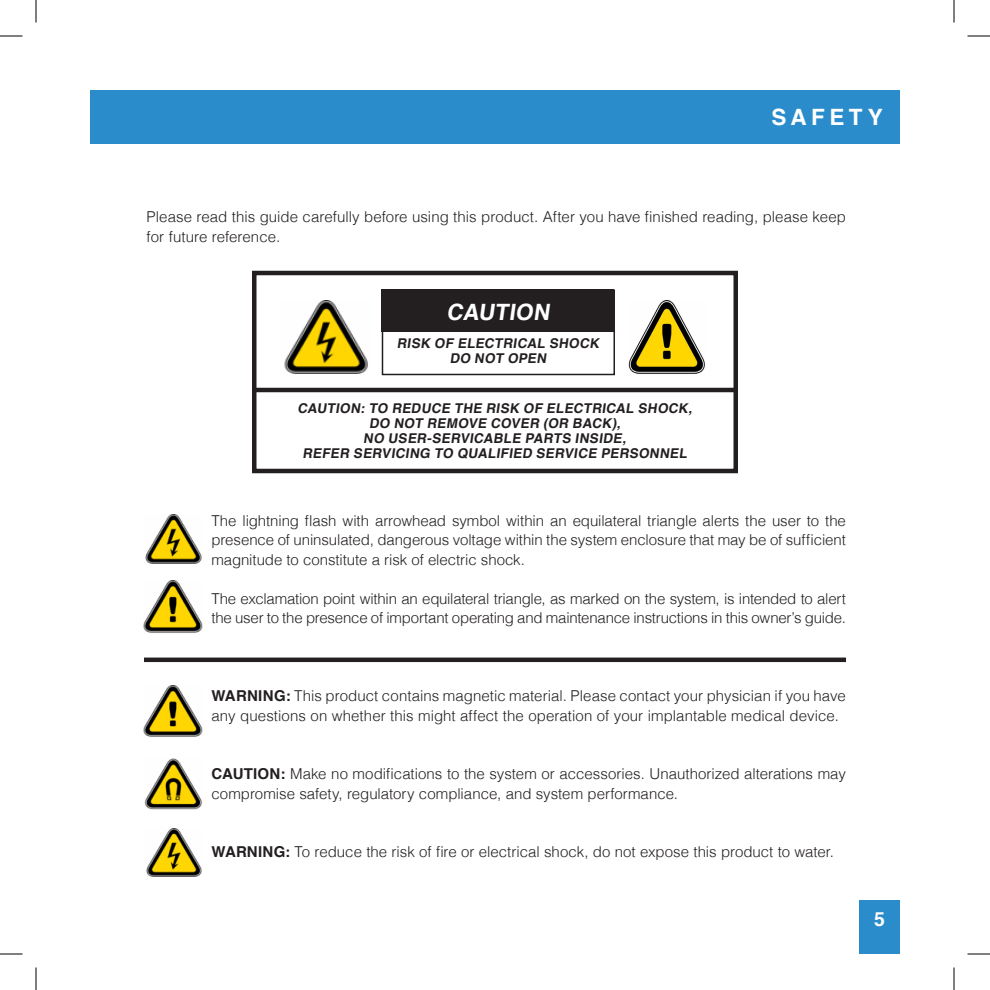
<style>
.page{position:relative;width:990px;height:990px;background:#fff}
.page>*{position:absolute;margin:0;border:0;box-sizing:border-box;transform-origin:0 0}
.t1{font:700 22.5px "Helvetica";letter-spacing:.195em;color:#fff}
.t2{font:700 19.5px "Helvetica";color:#fff}
.t3{font:300 15px/19.5px "Helvetica";color:#231f20}
.t4{font:700 13.5px "Helvetica";color:#231f20}
.s1{font-weight:700}
</style>
<div class="page">
<div style="left:860px;top:900px;width:40px;height:54px;background:#2a8ccb"></div>
<img style="left:284px;top:301px;width:84px;height:73px">
<div style="left:252px;top:271px;width:486px;height:202px;border:4px solid #231f20"></div>
<img style="left:628px;top:301px;width:77px;height:73px">
<hr style="left:253px;top:388px;width:483px;height:4px;background:#231f20">
<div style="left:382px;top:290px;width:232px;height:42px;background:#231f20"></div>
<div style="left:382px;top:290px;width:233px;height:85px;border:2px solid #231f20"></div>
<img style="left:145px;top:515px;width:57px;height:48px">
<img style="left:144px;top:581px;width:58px;height:52px">
<img style="left:144px;top:685px;width:58px;height:52px">
<img style="left:144px;top:758px;width:58px;height:52px">
<hr style="left:144px;top:658px;width:702px;height:4px;background:#231f20">
<img style="left:146px;top:828px;width:56px;height:49px">
<div style="left:90px;top:90px;width:810px;height:54px;background:#2a8ccb"></div>
<svg style="left:0;top:36px;width:22px;height:1px"></svg>
<svg style="left:968px;top:36px;width:22px;height:1px"></svg>
<svg style="left:0;top:954px;width:22px;height:1px"></svg>
<svg style="left:968px;top:954px;width:22px;height:1px"></svg>
<svg style="left:36px;top:0;width:1px;height:22px"></svg>
<svg style="left:36px;top:968px;width:1px;height:22px"></svg>
<svg style="left:954px;top:0;width:1px;height:22px"></svg>
<svg style="left:954px;top:968px;width:1px;height:22px"></svg>
<p class="t1" style="left:771px;top:99px;width:113px">SAFETY</p>
<p class="t3" style="left:147px;top:206px;width:701px">Please read this guide carefully before using this product. After you have finished reading, please keep for future reference.</p>
<p class="t1" style="left:447px;top:294px;width:109px">CAUTION</p>
<p class="t4" style="left:397px;top:333px;width:207px">RISK OF ELECTRICAL SHOCK</p>
<p class="t4" style="left:450px;top:348px;width:101px">DO NOT OPEN</p>
<p class="t4" style="left:297px;top:398px;width:400px">CAUTION: TO REDUCE THE RISK OF ELECTRICAL SHOCK,</p>
<p class="t4" style="left:369px;top:413px;width:256px">DO NOT REMOVE COVER (OR BACK),</p>
<p class="t4" style="left:363px;top:428px;width:268px">NO USER-SERVICABLE PARTS INSIDE,</p>
<p class="t4" style="left:303px;top:443px;width:389px">REFER SERVICING TO QUALIFIED SERVICE PERSONNEL</p>
<p class="t3" style="left:212px;top:509px;width:636px;text-align:justify">The lightning flash with arrowhead symbol within an equilateral triangle alerts the user to the presence of uninsulated, dangerous voltage within the system enclosure that may be of sufficient magnitude to constitute a risk of electric shock.</p>
<p class="t3" style="left:212px;top:587px;width:636px">The exclamation point within an equilateral triangle, as marked on the system, is intended to alert the user to the presence of important operating and maintenance instructions in this owner’s guide.</p>
<p class="t3" style="left:212px;top:685px;width:636px"><span class="s1">WARNING:</span> This product contains magnetic material. Please contact your physician if you have any questions on whether this might affect the operation of your implantable medical device.</p>
<p class="t3" style="left:212px;top:763px;width:636px"><span class="s1">CAUTION:</span> Make no modifications to the system or accessories. Unauthorized alterations may compromise safety, regulatory compliance, and system performance.</p>
<p class="t3" style="left:212px;top:841px;width:624px"><span class="s1">WARNING:</span> To reduce the risk of fire or electrical shock, do not expose this product to water.</p>
<p class="t2" style="left:874px;top:903px;width:12px">5</p>
</div>
